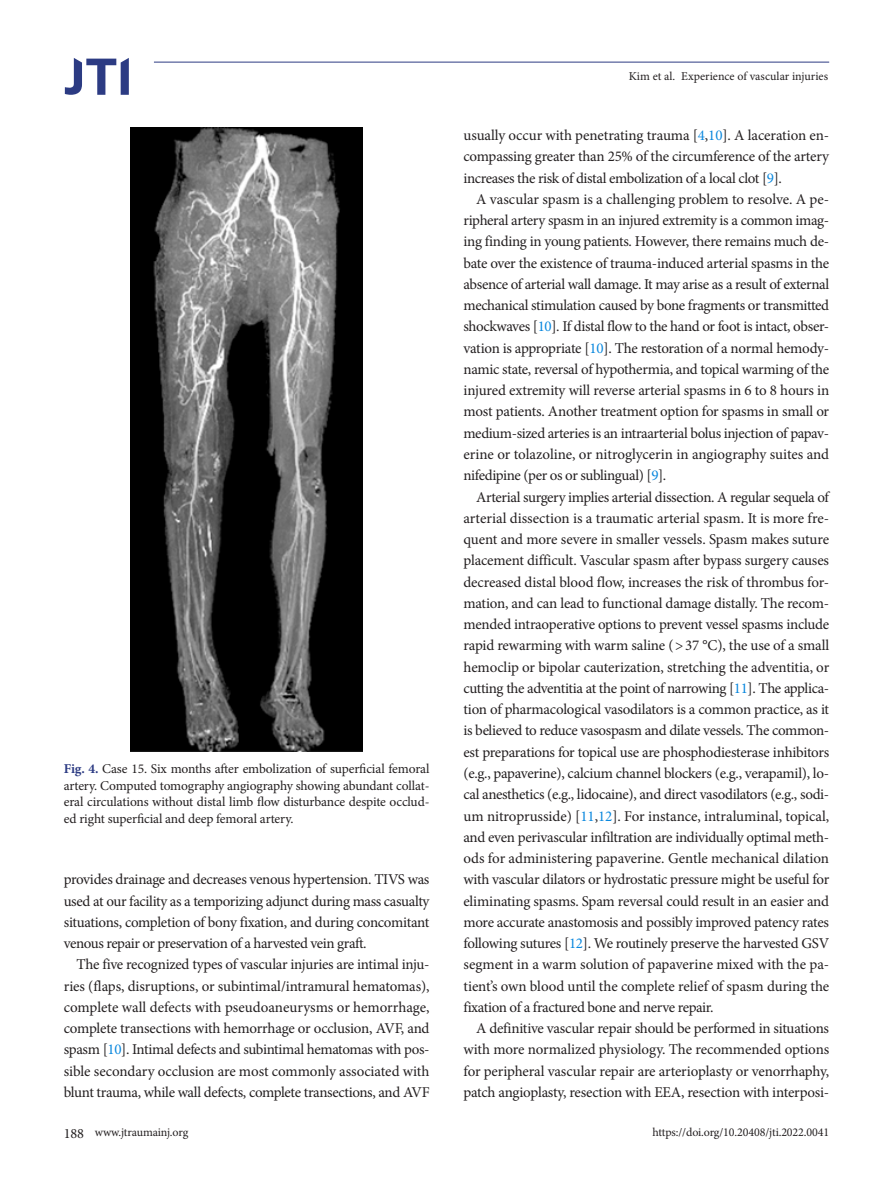
<style>
.page{position:relative;width:893px;height:1191px;background:#fff}
.page>*{position:absolute;margin:0;border:0;box-sizing:border-box;transform-origin:0 0}
.body{font:15px/21.3px "Minion Pro";letter-spacing:-.025em;color:#231f20;text-align:justify}
.fig-caption{font:13.5px/16.5px "Minion Pro";letter-spacing:-.01em;color:#231f20;text-align:justify}
.t1{font:12px "Minion Pro";letter-spacing:-.01em;color:#231f20}
.s1{font-weight:700;color:#2c3b83}
.s2{color:#0b88de}
.s3{font-size:14.25px}
</style>
<div class="page">
<img style="left:131px;top:128px;width:231px;height:623px">
<hr style="left:154px;top:62px;width:675px;height:1px;background:#2c3b83">
<svg style="left:65px;top:58px;width:64px;height:37px"></svg>
<p class="fig-caption" style="left:64px;top:761px;width:367px"><span class="s1">Fig. 4.</span> Case 15. Six months after embolization of superficial femoral artery. Computed tomography angiography showing abundant collat&shy;eral circulations without distal limb flow disturbance despite occlud&shy;ed right superficial and deep femoral artery.</p>
<p class="body" style="left:64px;top:869px;width:367px">provides drainage and decreases venous hypertension. TIVS was used at our facility as a temporizing adjunct during mass casualty situations, completion of bony fixation, and during concomitant venous repair or preservation of a harvested vein graft.</p>
<p class="body" style="left:64px;top:954px;width:367px;text-indent:13px">The five recognized types of vascular injuries are intimal inju&shy;ries (flaps, disruptions, or subintimal/intramural hematomas), complete wall defects with pseudoaneurysms or hemorrhage, complete transections with hemorrhage or occlusion, AVF, and spasm [<span class="s2">10</span>]. Intimal defects and subintimal hematomas with pos&shy;sible secondary occlusion are most commonly associated with blunt trauma, while wall defects, complete transections, and AVF</p>
<p class="t1" style="left:629px;top:69px;width:201px">Kim et al. Experience of vascular injuries</p>
<p class="body" style="left:463px;top:125px;width:367px">usually occur with penetrating trauma [<span class="s2">4</span>,<span class="s2">10</span>]. A laceration en&shy;compassing greater than 25% of the circumference of the artery increases the risk of distal embolization of a local clot [<span class="s2">9</span>].</p>
<p class="body" style="left:463px;top:188px;width:367px;text-indent:13px">A vascular spasm is a challenging problem to resolve. A pe&shy;ripheral artery spasm in an injured extremity is a common imag&shy;ing finding in young patients. However, there remains much de&shy;bate over the existence of trauma-induced arterial spasms in the absence of arterial wall damage. It may arise as a result of external mechanical stimulation caused by bone fragments or transmitted shockwaves [<span class="s2">10</span>]. If distal flow to the hand or foot is intact, obser&shy;vation is appropriate [<span class="s2">10</span>]. The restoration of a normal hemody&shy;namic state, reversal of hypothermia, and topical warming of the injured extremity will reverse arterial spasms in 6 to 8 hours in most patients. Another treatment option for spasms in small or medium-sized arteries is an intraarterial bolus injection of papav&shy;erine or tolazoline, or nitroglycerin in angiography suites and nifedipine (per os or sublingual) [<span class="s2">9</span>].</p>
<p class="body" style="left:463px;top:486px;width:367px;text-indent:13px">Arterial surgery implies arterial dissection. A regular sequela of arterial dissection is a traumatic arterial spasm. It is more fre&shy;quent and more severe in smaller vessels. Spasm makes suture placement difficult. Vascular spasm after bypass surgery causes decreased distal blood flow, increases the risk of thrombus for&shy;mation, and can lead to functional damage distally. The recom&shy;mended intraoperative options to prevent vessel spasms include rapid rewarming with warm saline ( &gt; 37 °C), the use of a small hemoclip or bipolar cauterization, stretching the adventitia, or cutting the adventitia at the point of narrowing [<span class="s2">11</span>]. The applica&shy;tion of pharmacological vasodilators is a common practice, as it is believed to reduce vasospasm and dilate vessels. The common&shy;est preparations for topical use are phosphodiesterase inhibitors (e.g., papaverine), calcium channel blockers (e.g., verapamil), lo&shy;cal anesthetics (e.g., lidocaine), and direct vasodilators (e.g., sodi&shy;um nitroprusside) [<span class="s2">11</span>,<span class="s2">12</span>]. For instance, intraluminal, topical, and even perivascular infiltration are individually optimal meth&shy;ods for administering papaverine. Gentle mechanical dilation with vascular dilators or hydrostatic pressure might be useful for eliminating spasms. Spam reversal could result in an easier and more accurate anastomosis and possibly improved patency rates following sutures [<span class="s2">12</span>]. We routinely preserve the harvested GSV segment in a warm solution of papaverine mixed with the pa&shy;tient’s own blood until the complete relief of spasm during the fixation of a fractured bone and nerve repair.</p>
<p class="body" style="left:463px;top:1017px;width:367px;text-indent:13px">A definitive vascular repair should be performed in situations with more normalized physiology. The recommended options for peripheral vascular repair are arterioplasty or venorrhaphy, patch angioplasty, resection with EEA, resection with interposi-</p>
<p class="t1" style="left:64px;top:1124px;width:126px"><span class="s3">188</span> www.jtraumainj.org</p>
<p class="t1" style="left:652px;top:1124px;width:178px">https://doi.org/10.20408/jti.2022.0041</p>
</div>
